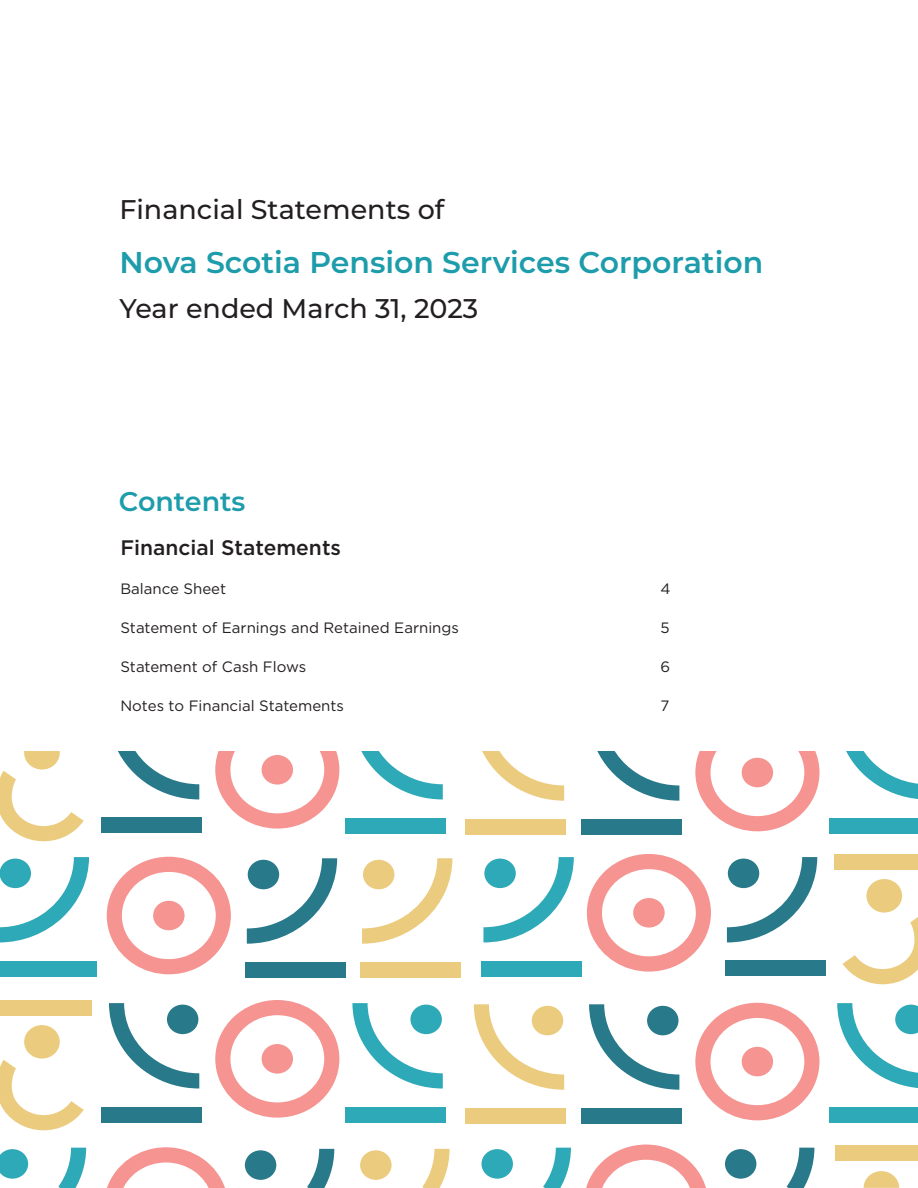
<style>
.page{position:relative;width:918px;height:1188px;background:#fff}
.page>*{position:absolute;margin:0;border:0;box-sizing:border-box;transform-origin:0 0}
.t1{font:600 30px "Montserrat";color:#1d9cab}
.t2{font:500 27px "Montserrat";color:#231f20}
._2022_-_page_title{font:600 27px "Montserrat";color:#1d9cab}
.subheading{font:500 21px "Gotham";color:#231f20}
._2022_-_body_text{font:15px "Gotham";color:#231f20}
</style>
<div class="page">
<div style="left:581px;top:819px;width:100px;height:15px;background:#287989"></div>
<div style="left:466px;top:819px;width:100px;height:15px;background:#ebcb7d"></div>
<div style="left:345px;top:819px;width:100px;height:15px;background:#2ea9b7"></div>
<div style="left:101px;top:818px;width:100px;height:15px;background:#287989"></div>
<svg style="left:695px;top:752px;width:124px;height:79px"></svg>
<svg style="left:598px;top:752px;width:81px;height:49px"></svg>
<svg style="left:482px;top:752px;width:82px;height:49px"></svg>
<svg style="left:0;top:752px;width:84px;height:89px"></svg>
<svg style="left:215px;top:752px;width:124px;height:77px"></svg>
<svg style="left:118px;top:752px;width:81px;height:47px"></svg>
<svg style="left:846px;top:752px;width:72px;height:47px"></svg>
<div style="left:829px;top:818px;width:89px;height:15px;background:#2ea9b7"></div>
<svg style="left:362px;top:752px;width:81px;height:47px"></svg>
<div style="left:245px;top:962px;width:100px;height:15px;background:#287989"></div>
<div style="left:360px;top:962px;width:101px;height:15px;background:#ebcb7d"></div>
<div style="left:481px;top:962px;width:100px;height:15px;background:#2ea9b7"></div>
<div style="left:725px;top:961px;width:100px;height:15px;background:#287989"></div>
<svg style="left:107px;top:857px;width:124px;height:117px"></svg>
<svg style="left:247px;top:858px;width:90px;height:86px"></svg>
<svg style="left:362px;top:858px;width:90px;height:86px"></svg>
<div style="left:866px;top:879px;width:36px;height:34px;background:#ebcb7d;border-radius:50%"></div>
<div style="left:834px;top:855px;width:84px;height:15px;background:#ebcb7d"></div>
<svg style="left:843px;top:917px;width:75px;height:67px"></svg>
<svg style="left:587px;top:854px;width:124px;height:118px"></svg>
<svg style="left:727px;top:857px;width:90px;height:85px"></svg>
<svg style="left:0;top:857px;width:89px;height:85px"></svg>
<div style="left:0;top:961px;width:97px;height:15px;background:#2ea9b7"></div>
<svg style="left:483px;top:857px;width:91px;height:85px"></svg>
<div style="left:581px;top:1108px;width:100px;height:15px;background:#287989"></div>
<div style="left:466px;top:1108px;width:100px;height:15px;background:#ebcb7d"></div>
<div style="left:345px;top:1108px;width:100px;height:15px;background:#2ea9b7"></div>
<div style="left:101px;top:1107px;width:100px;height:15px;background:#287989"></div>
<svg style="left:695px;top:1003px;width:124px;height:117px"></svg>
<svg style="left:589px;top:1004px;width:90px;height:86px"></svg>
<svg style="left:474px;top:1004px;width:90px;height:86px"></svg>
<div style="left:24px;top:1025px;width:36px;height:34px;background:#ebcb7d;border-radius:50%"></div>
<div style="left:0;top:1001px;width:92px;height:15px;background:#ebcb7d"></div>
<svg style="left:0;top:1060px;width:84px;height:70px"></svg>
<svg style="left:215px;top:1000px;width:124px;height:118px"></svg>
<svg style="left:109px;top:1003px;width:90px;height:86px"></svg>
<svg style="left:837px;top:1003px;width:81px;height:85px"></svg>
<div style="left:829px;top:1107px;width:89px;height:15px;background:#2ea9b7"></div>
<svg style="left:352px;top:1003px;width:91px;height:86px"></svg>
<svg style="left:107px;top:1147px;width:118px;height:41px"></svg>
<div style="left:245px;top:1150px;width:31px;height:30px;background:#287989;border-radius:50%"></div>
<svg style="left:307px;top:1149px;width:27px;height:39px"></svg>
<div style="left:360px;top:1150px;width:32px;height:30px;background:#ebcb7d;border-radius:50%"></div>
<svg style="left:422px;top:1149px;width:28px;height:39px"></svg>
<svg style="left:864px;top:1171px;width:35px;height:17px"></svg>
<div style="left:835px;top:1145px;width:83px;height:15px;background:#ebcb7d"></div>
<svg style="left:586px;top:1145px;width:120px;height:43px"></svg>
<div style="left:725px;top:1149px;width:31px;height:30px;background:#287989;border-radius:50%"></div>
<svg style="left:787px;top:1148px;width:27px;height:40px"></svg>
<svg style="left:0;top:1149px;width:28px;height:30px"></svg>
<svg style="left:58px;top:1148px;width:28px;height:40px"></svg>
<div style="left:482px;top:1149px;width:31px;height:30px;background:#2ea9b7;border-radius:50%"></div>
<svg style="left:543px;top:1148px;width:28px;height:40px"></svg>
<p class="t2" style="left:120px;top:191px;width:326px">Financial Statements of</p>
<p class="t1" style="left:120px;top:242px;width:645px">Nova Scotia Pension Services Corporation</p>
<p class="t2" style="left:120px;top:290px;width:360px">Year ended March 31, 2023</p>
<p class="_2022_-_page_title" style="left:119px;top:483px;width:128px">Contents</p>
<p class="subheading" style="left:120px;top:534px;width:222px">Financial Statements</p>
<p class="_2022_-_body_text" style="left:120px;top:580px;width:107px">Balance Sheet</p>
<p class="_2022_-_body_text" style="left:660px;top:580px;width:12px">4</p>
<p class="_2022_-_body_text" style="left:120px;top:619px;width:340px">Statement of Earnings and Retained Earnings</p>
<p class="_2022_-_body_text" style="left:660px;top:619px;width:11px">5</p>
<p class="_2022_-_body_text" style="left:120px;top:658px;width:187px">Statement of Cash Flows</p>
<p class="_2022_-_body_text" style="left:660px;top:658px;width:11px">6</p>
<p class="_2022_-_body_text" style="left:120px;top:697px;width:225px">Notes to Financial Statements</p>
<p class="_2022_-_body_text" style="left:660px;top:697px;width:10px">7</p>
</div>
